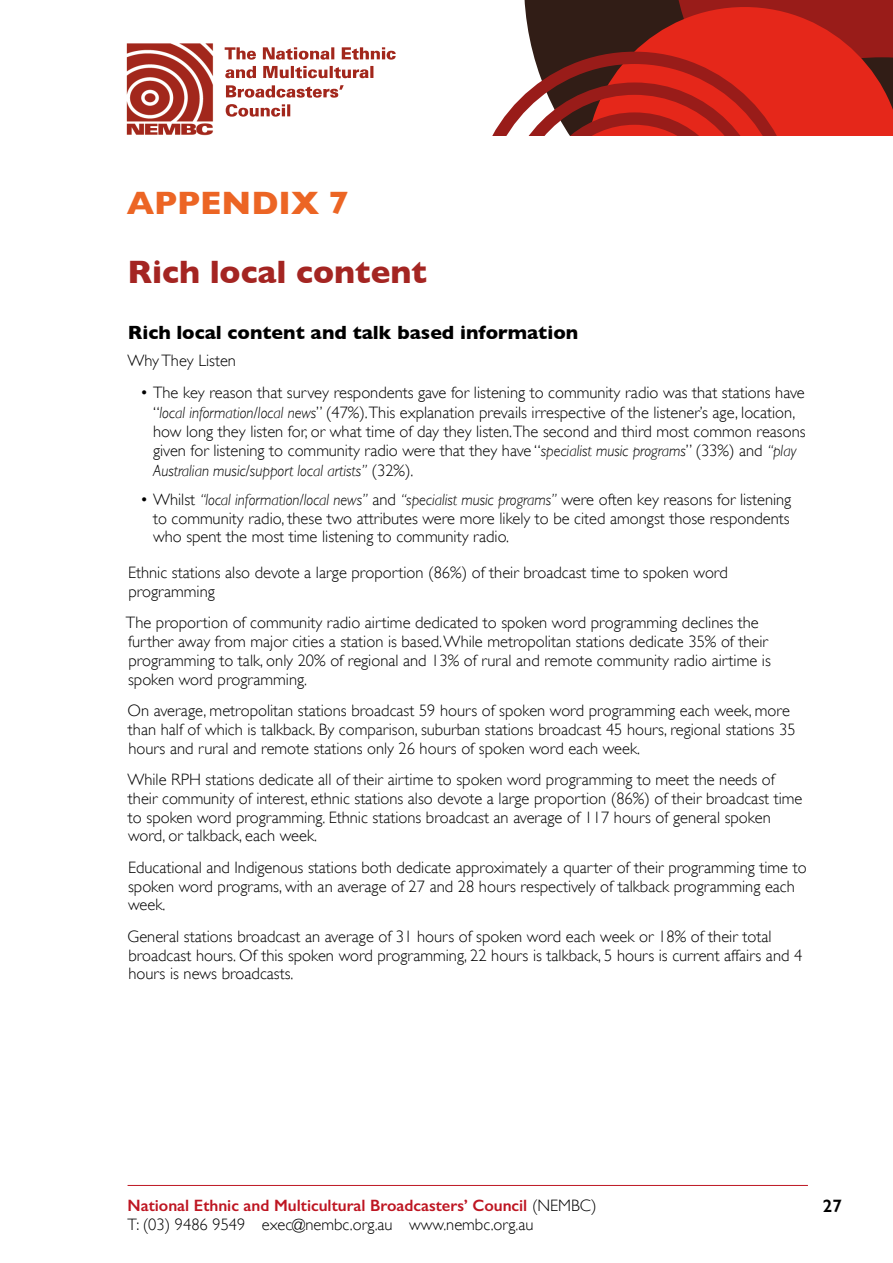
<style>
.page{position:relative;width:893px;height:1263px;background:#fff}
.page>*{position:absolute;margin:0;border:0;box-sizing:border-box;transform-origin:0 0}
.t1{font:700 33px "Gill Sans";color:#a42522}
.t2{font:700 33px "Gill Sans";color:#ec6524}
.t3{font:700 19.5px "Gill Sans";color:#000}
.t4{font:600 18px "Gill Sans";color:#000}
.t5{font:300 16.5px/18.8px "Gill Sans";color:#000}
.t6{font:italic 300 16.35px "Gill Sans";color:#000;scale:.94 1}
.s1{font-style:italic;font-size:16.35px}
.s2{font-style:normal;font-size:16.5px}
.s3{font-weight:600;color:#be1622}
</style>
<div class="page">
<hr style="left:128px;top:1185px;width:680px;height:1px;background:#be1622">
<svg style="left:493px;top:0;width:400px;height:135px;background:#b0372f"></svg>
<img style="left:126px;top:43px;width:248px;height:93px">
<img style="left:246px;top:66px;width:127px;height:12px">
<img style="left:226px;top:85px;width:118px;height:13px">
<img style="left:226px;top:104px;width:64px;height:13px">
<img style="left:225px;top:47px;width:171px;height:13px">
<h1 class="t2" style="left:127px;top:177px;width:223px">APPENDIX 7</h1>
<h1 class="t1" style="left:127px;top:245px;width:301px">Rich local content</h1>
<p class="t3" style="left:128px;top:317px;width:452px">Rich local content and talk based information</p>
<p class="t5" style="left:127px;top:351px;width:110px">Why They Listen</p>
<p class="t5" style="left:153px;top:382px;width:654px;line-height:19.5px;text-indent:-13px">• The key reason that survey respondents gave for listening to community radio was that stations have “<span class="s1">local information/local news</span>” (47%).This explanation prevails irrespective of the listener’s age, location, how long they listen for, or what time of day they listen.The second and third most common reasons given for listening to community radio were that they have “<span class="s1">specialist music programs</span>” (33%) and <span class="s1">“play</span></p>
<p class="t6" style="left:153px;top:462px;width:279px">Australian music/support local artists” <span class="s2">(32%).</span></p>
<p class="t6" style="left:140px;top:490px;width:694px"><span class="s2">• Whilst</span> “local information/local news” <span class="s2">and</span> “specialist music programs” <span class="s2">were often key reasons for listening</span></p>
<p class="t5" style="left:153px;top:509px;width:638px">to community radio, these two attributes were more likely to be cited amongst those respondents who spent the most time listening to community radio.</p>
<p class="t5" style="left:128px;top:563px;width:601px">Ethnic stations also devote a large proportion (86%) of their broadcast time to spoken word programming</p>
<p class="t5" style="left:126px;top:613px;width:646px">The proportion of community radio airtime dedicated to spoken word programming declines the further away from major cities a station is based. While metropolitan stations dedicate 35% of their programming to talk, only 20% of regional and 13% of rural and remote community radio airtime is spoken word programming.</p>
<p class="t5" style="left:127px;top:701px;width:670px">On average, metropolitan stations broadcast 59 hours of spoken word programming each week, more than half of which is talkback. By comparison, suburban stations broadcast 45 hours, regional stations 35 hours and rural and remote stations only 26 hours of spoken word each week.</p>
<p class="t5" style="left:127px;top:770px;width:676px">While RPH stations dedicate all of their airtime to spoken word programming to meet the needs of their community of interest, ethnic stations also devote a large proportion (86%) of their broadcast time to spoken word programming. Ethnic stations broadcast an average of 117 hours of general spoken word, or talkback, each week.</p>
<p class="t5" style="left:128px;top:858px;width:680px">Educational and Indigenous stations both dedicate approximately a quarter of their programming time to spoken word programs, with an average of 27 and 28 hours respectively of talkback programming each week.</p>
<p class="t5" style="left:128px;top:927px;width:676px">General stations broadcast an average of 31 hours of spoken word each week or 18% of their total broadcast hours. Of this spoken word programming, 22 hours is talkback, 5 hours is current affairs and 4 hours is news broadcasts.</p>
<p class="t5" style="left:128px;top:1196px;width:471px"><span class="s3">National Ethnic and Multicultural Broadcasters’ Council</span> (NEMBC)<br>T: (03) 9486 9549 exec@nembc.org.au www.nembc.org.au</p>
<p class="t4" style="left:823px;top:1195px;width:21px">27</p>
</div>
